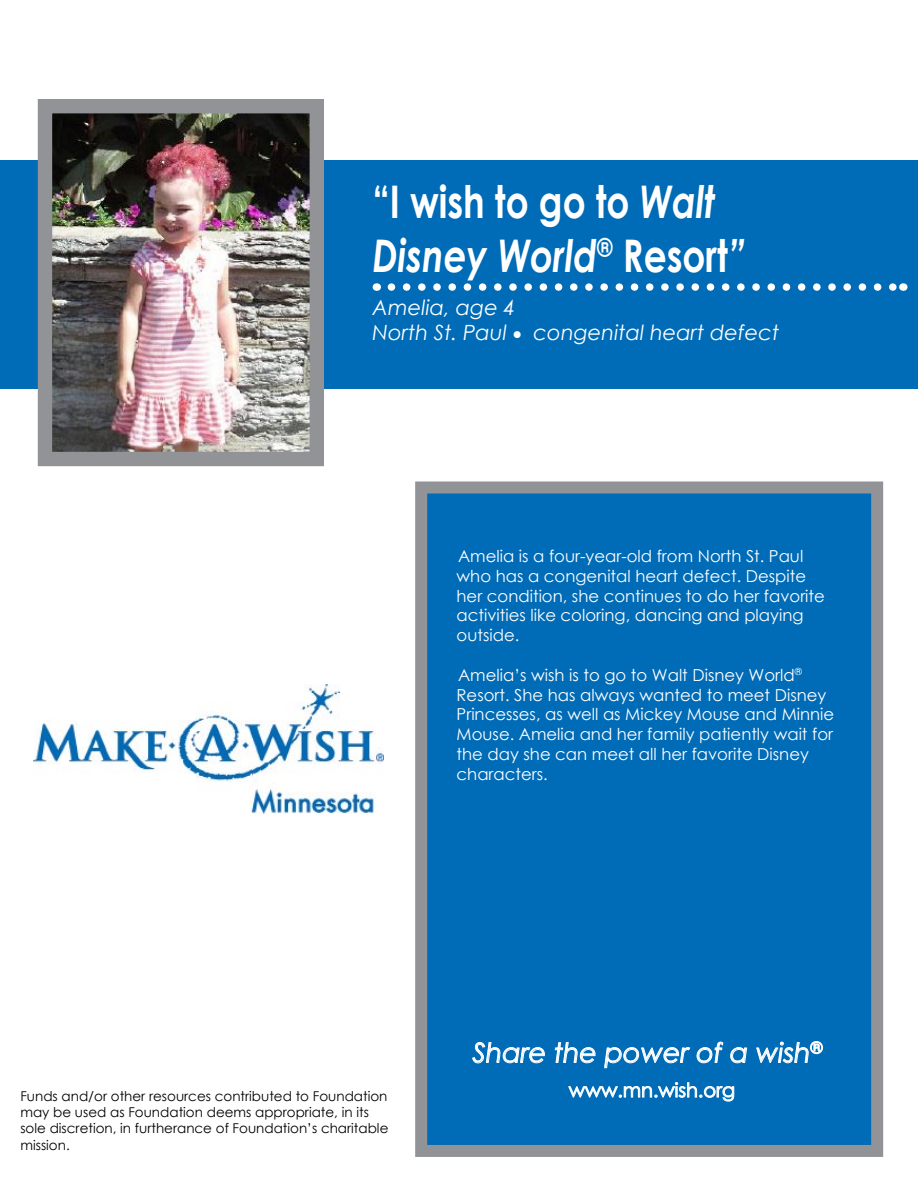
<style>
.page{position:relative;width:918px;height:1188px;background:#fff}
.page>*{position:absolute;margin:0;border:0;box-sizing:border-box;transform-origin:0 0}
.t1{font:700 45px/54px "Century Gothic";color:#fff;scale:.8 1}
.t2{font:italic 27px "Century Gothic";color:#fff}
.t3{font:italic 21px/25.2px "Century Gothic";color:#fff}
.t4{font:19.5px "Century Gothic";color:#fff}
.t5{font:16.5px/19.8px "Century Gothic";color:#fff}
.t6{font:13.5px/16.2px "Century Gothic";color:#000}
.s1{font-style:italic}
</style>
<div class="page">
<div style="left:415px;top:482px;width:468px;height:675px;background:#006bb6;border:12px solid #919396"></div>
<div style="left:0;top:160px;width:918px;height:228px;background:#006bb6"></div>
<svg style="left:391px;top:283px;width:504px;height:8px"></svg>
<svg style="left:568px;top:1082px;width:167px;height:20px"></svg>
<svg style="left:472px;top:1042px;width:73px;height:22px"></svg>
<svg style="left:554px;top:1042px;width:42px;height:22px"></svg>
<svg style="left:604px;top:1041px;width:120px;height:28px"></svg>
<svg style="left:730px;top:1047px;width:17px;height:17px"></svg>
<svg style="left:756px;top:1041px;width:67px;height:23px"></svg>
<img style="left:34px;top:684px;width:349px;height:130px">
<img style="left:53px;top:114px;width:256px;height:337px">
<div style="left:38px;top:99px;width:286px;height:367px;border:14px solid #919396"></div>
<h1 class="t1" style="left:373px;top:173px;width:467px">“I wish to go to <span class="s1">Walt<br>Disney World</span><sup>®</sup> Resort<span class="s1">”</span></h1>
<p class="t3" style="left:373px;top:295px;width:408px">Amelia, age 4<br>North St. Paul ● congenital heart defect</p>
<p class="t5" style="left:457px;top:546px;width:370px">Amelia is a four-year-old from North St. Paul who has a congenital heart defect. Despite her condition, she continues to do her favorite activities like coloring, dancing and playing outside.</p>
<p class="t5" style="left:457px;top:665px;width:379px">Amelia’s wish is to go to Walt Disney World<sup>® </sup>Resort. She has always wanted to meet Disney Princesses, as well as Mickey Mouse and Minnie Mouse. Amelia and her family patiently wait for the day she can meet all her favorite Disney characters.</p>
<p class="t6" style="left:20px;top:1088px;width:370px">Funds and/or other resources contributed to Foundation may be used as Foundation deems appropriate, in its sole discretion, in furtherance of Foundation’s charitable mission.</p>
<h2 class="t2" style="left:472px;top:1034px;width:351px">Share the power of a wish<sup>®</sup></h2>
<p class="t4" style="left:569px;top:1076px;width:168px">www.mn.wish.org</p>
</div>
